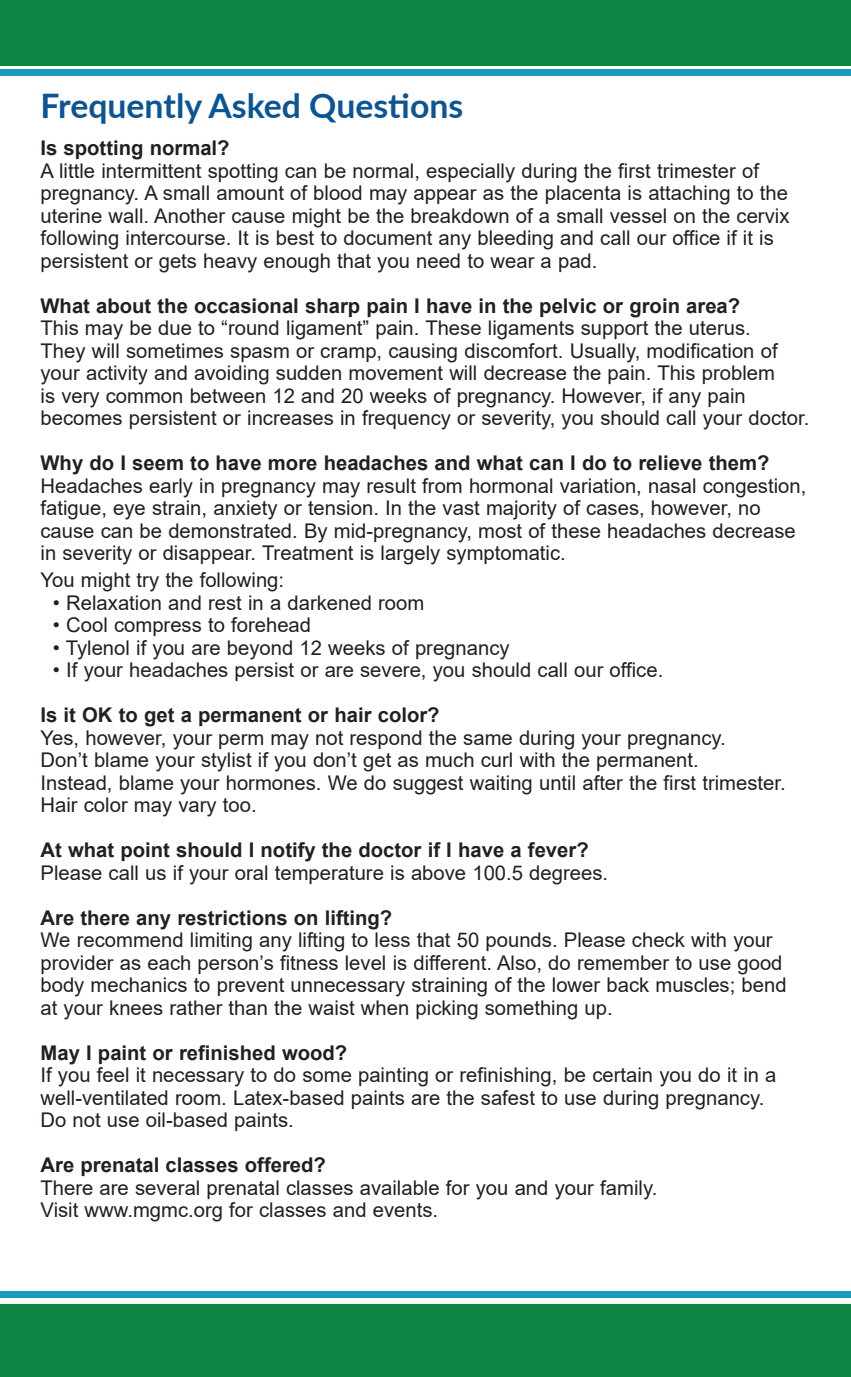
<style>
.page{position:relative;width:851px;height:1377px;background:#fff}
.page>*{position:absolute;margin:0;border:0;box-sizing:border-box;transform-origin:0 0}
.t1{font:700 33.75px "Lato";color:#0b5595}
.t2{font:20.25px/22.5px "Arial";color:#231f20}
.t3{font:700 20.25px "Arial";color:#231f20}
</style>
<div class="page">
<div style="left:0;top:0;width:850px;height:65px;background:#0c8542"></div>
<div style="left:0;top:1304px;width:850px;height:73px;background:#0c8542"></div>
<div style="left:0;top:1291px;width:850px;height:7px;background:#1b9abe"></div>
<div style="left:0;top:69px;width:850px;height:7px;background:#1b9abe"></div>
<p class="t1" style="left:40px;top:81px;width:424px">Frequently Asked Questions</p>
<p class="t3" style="left:40px;top:134px;width:191px">Is spotting normal?</p>
<p class="t2" style="left:40px;top:159px;width:750px">A little intermittent spotting can be normal, especially during the first trimester of pregnancy. A small amount of blood may appear as the placenta is attaching to the uterine wall. Another cause might be the breakdown of a small vessel on the cervix following intercourse. It is best to document any bleeding and call our office if it is persistent or gets heavy enough that you need to wear a pad.</p>
<p class="t3" style="left:40px;top:291px;width:701px">What about the occasional sharp pain I have in the pelvic or groin area?</p>
<p class="t2" style="left:40px;top:317px;width:711px">This may be due to “round ligament” pain. These ligaments support the uterus.</p>
<p class="t2" style="left:40px;top:339px;width:770px">They will sometimes spasm or cramp, causing discomfort. Usually, modification of your activity and avoiding sudden movement will decrease the pain. This problem<br>is very common between 12 and 20 weeks of pregnancy. However, if any pain becomes persistent or increases in frequency or severity, you should call your doctor.</p>
<p class="t3" style="left:40px;top:449px;width:730px">Why do I seem to have more headaches and what can I do to relieve them?</p>
<p class="t2" style="left:40px;top:474px;width:767px">Headaches early in pregnancy may result from hormonal variation, nasal congestion, fatigue, eye strain, anxiety or tension. In the vast majority of cases, however, no cause can be demonstrated. By mid-pregnancy, most of these headaches decrease in severity or disappear. Treatment is largely symptomatic.</p>
<p class="t2" style="left:40px;top:569px;width:245px">You might try the following:</p>
<p class="t2" style="left:53px;top:591px;width:373px">• Relaxation and rest in a darkened room</p>
<p class="t2" style="left:53px;top:614px;width:260px">• Cool compress to forehead</p>
<p class="t2" style="left:53px;top:636px;width:458px">• Tylenol if you are beyond 12 weeks of pregnancy</p>
<p class="t2" style="left:53px;top:659px;width:612px">• If your headaches persist or are severe, you should call our office.</p>
<p class="t3" style="left:40px;top:701px;width:400px">Is it OK to get a permanent or hair color?</p>
<p class="t2" style="left:40px;top:726px;width:686px">Yes, however, your perm may not respond the same during your pregnancy.</p>
<p class="t2" style="left:40px;top:749px;width:659px">Don’t blame your stylist if you don’t get as much curl with the permanent.</p>
<p class="t2" style="left:40px;top:771px;width:746px">Instead, blame your hormones. We do suggest waiting until after the first trimester.</p>
<p class="t2" style="left:40px;top:794px;width:218px">Hair color may vary too.</p>
<p class="t3" style="left:40px;top:836px;width:549px">At what point should I notify the doctor if I have a fever?</p>
<p class="t2" style="left:40px;top:861px;width:569px">Please call us if your oral temperature is above 100.5 degrees.</p>
<p class="t3" style="left:40px;top:903px;width:353px">Are there any restrictions on lifting?</p>
<p class="t2" style="left:40px;top:929px;width:747px">We recommend limiting any lifting to less that 50 pounds. Please check with your provider as each person’s fitness level is different. Also, do remember to use good body mechanics to prevent unnecessary straining of the lower back muscles; bend</p>
<p class="t2" style="left:40px;top:996px;width:573px">at your knees rather than the waist when picking something up.</p>
<p class="t3" style="left:40px;top:1038px;width:308px">May I paint or refinished wood?</p>
<p class="t2" style="left:40px;top:1064px;width:737px">If you feel it necessary to do some painting or refinishing, be certain you do it in a well-ventilated room. Latex-based paints are the safest to use during pregnancy.</p>
<p class="t2" style="left:40px;top:1109px;width:255px">Do not use oil-based paints.</p>
<p class="t3" style="left:40px;top:1151px;width:287px">Are prenatal classes offered?</p>
<p class="t2" style="left:40px;top:1176px;width:618px">There are several prenatal classes available for you and your family.</p>
<p class="t2" style="left:40px;top:1199px;width:399px">Visit www.mgmc.org for classes and events.</p>
</div>
